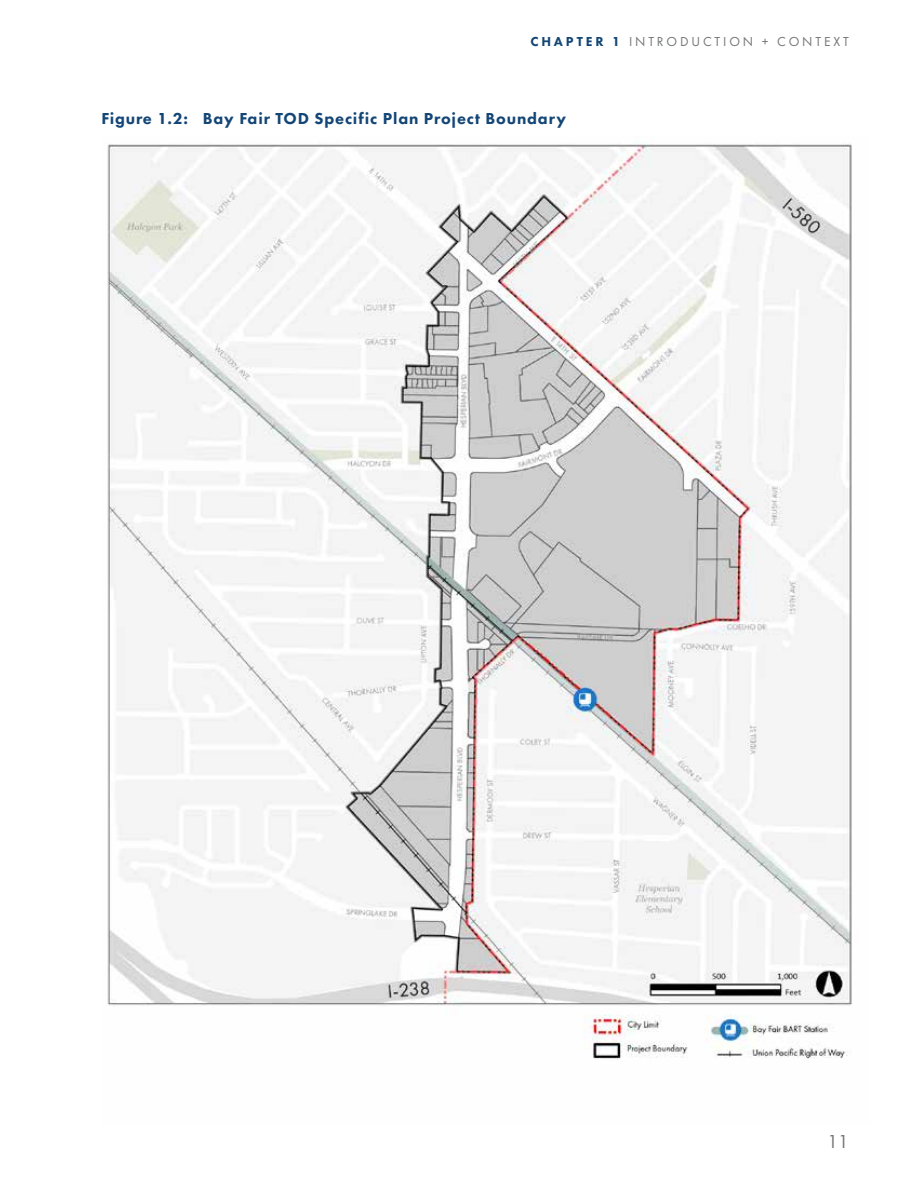
<style>
.page{position:relative;width:918px;height:1188px;background:#fff}
.page>*{position:absolute;margin:0;border:0;box-sizing:border-box;transform-origin:0 0}
.t1{font:19.5px "Futura PT";color:#737577}
.t2{font:800 16.5px "Futura PT";letter-spacing:.05em;color:#134676}
.t3{font:13.5px "Futura PT";letter-spacing:.21em;color:#737577}
.s1{font-weight:800;color:#134676}
</style>
<div class="page">
<img style="left:107px;top:142px;width:745px;height:917px">
<p class="t3" style="left:530px;top:34px;width:320px"><span class="s1">CHAPTER 1</span> INTRODUCTION + CONTEXT</p>
<p class="t2" style="left:102px;top:108px;width:466px">Figure 1.2: Bay Fair TOD Specific Plan Project Boundary</p>
<p class="t1" style="left:827px;top:1130px;width:23px">11</p>
</div>
